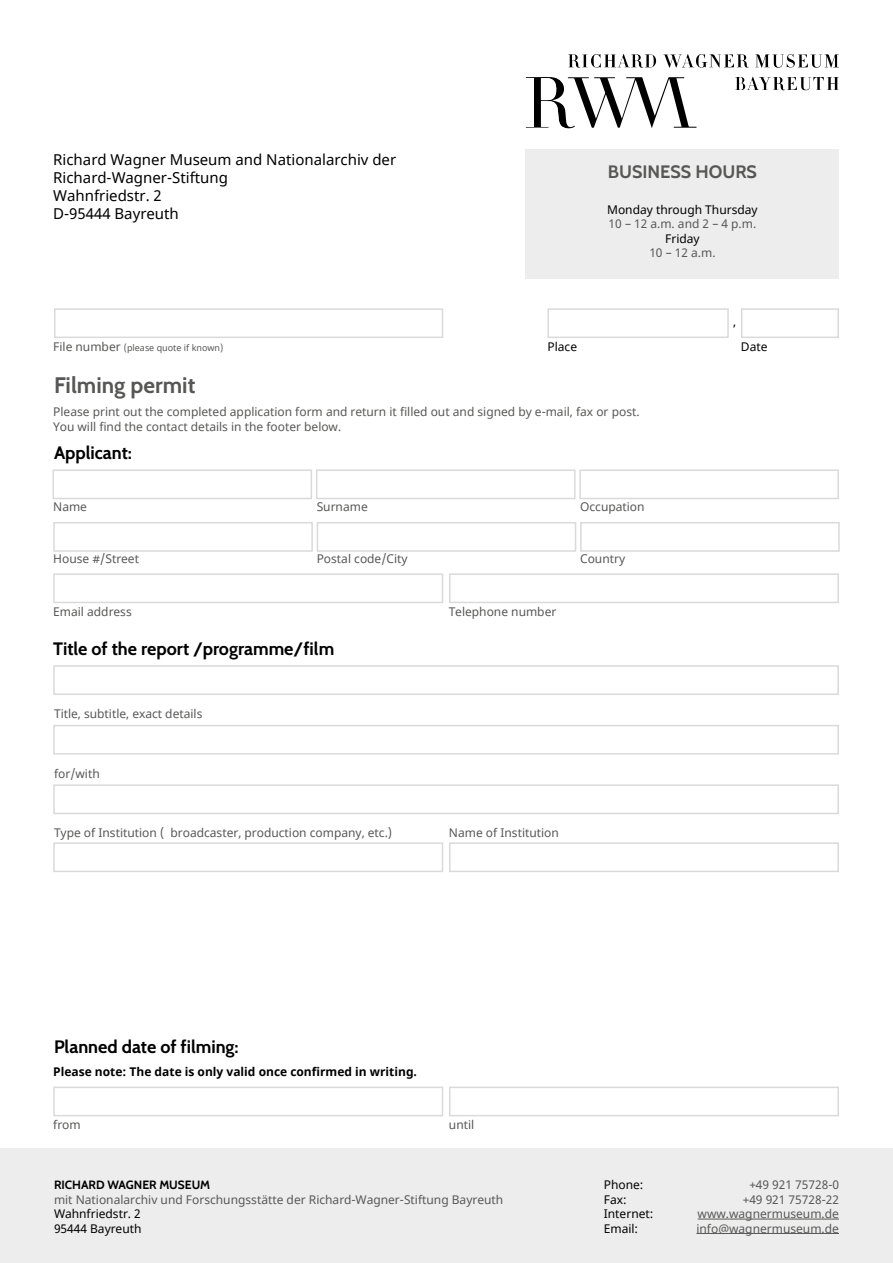
<style>
.page{position:relative;width:893px;height:1263px;background:#fff}
.page>*{position:absolute;margin:0;border:0;box-sizing:border-box;transform-origin:0 0}
.t1{font:700 22.5px "Cabin";color:#575756}
.t2{font:700 18px "Cabin";color:#000}
.t3{font:700 18px "Cabin";color:#575756}
.t4{font:15px/18px "Noto Sans";color:#000}
.t5{font:12px/14.4px "Noto Sans";color:#575756;text-align:right}
.t6{font:12px/14.4px "Noto Sans";color:#000}
.t7{font:700 12px "Noto Sans";color:#000}
.t8{font:700 12px "Cabin";color:#000}
.t9{font:9px "Noto Sans";color:#575756}
.s1{font-size:12px}
</style>
<div class="page">
<div style="left:0;top:1148px;width:893px;height:115px;background:#ededed"></div>
<hr style="left:698px;top:1219px;width:141px;height:1px;background:#575756">
<hr style="left:696px;top:1233px;width:143px;height:1px;background:#575756">
<div style="left:526px;top:149px;width:313px;height:130px;background:#ededed"></div>
<div style="left:53px;top:784px;width:786px;height:30px;background:#fff;border:2px solid #dadada"></div>
<div style="left:53px;top:725px;width:786px;height:30px;background:#fff;border:2px solid #dadada"></div>
<div style="left:53px;top:665px;width:786px;height:30px;background:#fff;border:2px solid #dadada"></div>
<div style="left:53px;top:842px;width:390px;height:30px;background:#fff;border:2px solid #dadada"></div>
<div style="left:449px;top:842px;width:390px;height:30px;background:#fff;border:2px solid #dadada"></div>
<svg style="left:526px;top:54px;width:313px;height:74px"></svg>
<div style="left:53px;top:1086px;width:390px;height:30px;background:#fff;border:2px solid #dadada"></div>
<div style="left:449px;top:1086px;width:390px;height:30px;background:#fff;border:2px solid #dadada"></div>
<div style="left:741px;top:308px;width:98px;height:30px;background:#fff;border:2px solid #dadada"></div>
<div style="left:54px;top:308px;width:389px;height:30px;background:#fff;border:2px solid #dadada"></div>
<div style="left:547px;top:308px;width:182px;height:30px;background:#fff;border:2px solid #dadada"></div>
<div style="left:52px;top:469px;width:260px;height:30px;background:#fff;border:2px solid #dadada"></div>
<div style="left:53px;top:522px;width:260px;height:30px;background:#fff;border:2px solid #dadada"></div>
<div style="left:53px;top:573px;width:390px;height:30px;background:#fff;border:2px solid #dadada"></div>
<div style="left:316px;top:469px;width:260px;height:30px;background:#fff;border:2px solid #dadada"></div>
<div style="left:317px;top:522px;width:259px;height:30px;background:#fff;border:2px solid #dadada"></div>
<div style="left:449px;top:573px;width:390px;height:30px;background:#fff;border:2px solid #dadada"></div>
<div style="left:579px;top:469px;width:260px;height:30px;background:#fff;border:2px solid #dadada"></div>
<div style="left:580px;top:522px;width:260px;height:30px;background:#fff;border:2px solid #dadada"></div>
<p class="t4" style="left:53px;top:151px;width:344px">Richard Wagner Museum and Nationalarchiv der<br>Richard-Wagner-Stiftung<br>Wahnfriedstr. 2<br>D-95444 Bayreuth</p>
<h2 class="t3" style="left:608px;top:161px;width:151px">BUSINESS HOURS</h2>
<p class="t6" style="left:607px;top:203px;width:152px">Monday through Thursday</p>
<p class="t5" style="left:609px;top:217px;width:149px">10 – 12 a.m. and 2 – 4 p.m.</p>
<p class="t6" style="left:665px;top:231px;width:36px">Friday</p>
<p class="t5" style="left:649px;top:246px;width:68px">10 – 12 a.m.</p>
<p class="t6" style="left:733px;top:315px;width:4px">,</p>
<p class="t9" style="left:53px;top:341px;width:171px"><span class="s1">File number</span> (please quote if known)</p>
<p class="t6" style="left:547px;top:340px;width:31px">Place</p>
<p class="t6" style="left:741px;top:340px;width:28px">Date</p>
<h1 class="t1" style="left:54px;top:371px;width:143px">Filming permit</h1>
<p class="t5" style="left:53px;top:405px;width:588px;text-align:left">Please print out the completed application form and return it filled out and signed by e-mail, fax or post.<br>You will find the contact details in the footer below.</p>
<h2 class="t2" style="left:54px;top:442px;width:80px">Applicant:</h2>
<p class="t5" style="left:53px;top:500px;width:35px">Name</p>
<p class="t5" style="left:53px;top:552px;width:87px">House #/Street</p>
<p class="t5" style="left:53px;top:605px;width:80px">Email address</p>
<p class="t5" style="left:317px;top:500px;width:53px">Surname</p>
<p class="t5" style="left:317px;top:552px;width:92px">Postal code/City</p>
<h2 class="t2" style="left:53px;top:637px;width:282px">Title of the report /programme/film</h2>
<p class="t5" style="left:54px;top:707px;width:150px">Title, subtitle, exact details</p>
<p class="t5" style="left:54px;top:767px;width:47px">for/with</p>
<p class="t5" style="left:449px;top:605px;width:109px">Telephone number</p>
<p class="t5" style="left:54px;top:826px;width:340px">Type of Institution ( broadcaster, production company, etc.)</p>
<p class="t5" style="left:449px;top:826px;width:111px">Name of Institution</p>
<p class="t5" style="left:580px;top:500px;width:66px">Occupation</p>
<p class="t5" style="left:580px;top:552px;width:47px">Country</p>
<h2 class="t2" style="left:54px;top:1036px;width:186px">Planned date of filming:</h2>
<p class="t7" style="left:53px;top:1063px;width:365px">Please note: The date is only valid once confirmed in writing.</p>
<p class="t5" style="left:53px;top:1118px;width:29px">from</p>
<p class="t5" style="left:449px;top:1118px;width:27px">until</p>
<p class="t8" style="left:54px;top:1178px;width:158px">RICHARD WAGNER MUSEUM</p>
<p class="t5" style="left:54px;top:1192px;width:451px">mit Nationalarchiv und Forschungsstätte der Richard-Wagner-Stiftung Bayreuth</p>
<p class="t6" style="left:54px;top:1207px;width:89px">Wahnfriedstr. 2<br>95444 Bayreuth</p>
<p class="t6" style="left:604px;top:1178px;width:51px">Phone:<br>Fax:<br>Internet:<br>Email:</p>
<p class="t5" style="left:696px;top:1178px;width:144px">+49 921 75728-0<br>+49 921 75728-22 www.wagnermuseum.de info@wagnermuseum.de</p>
</div>
